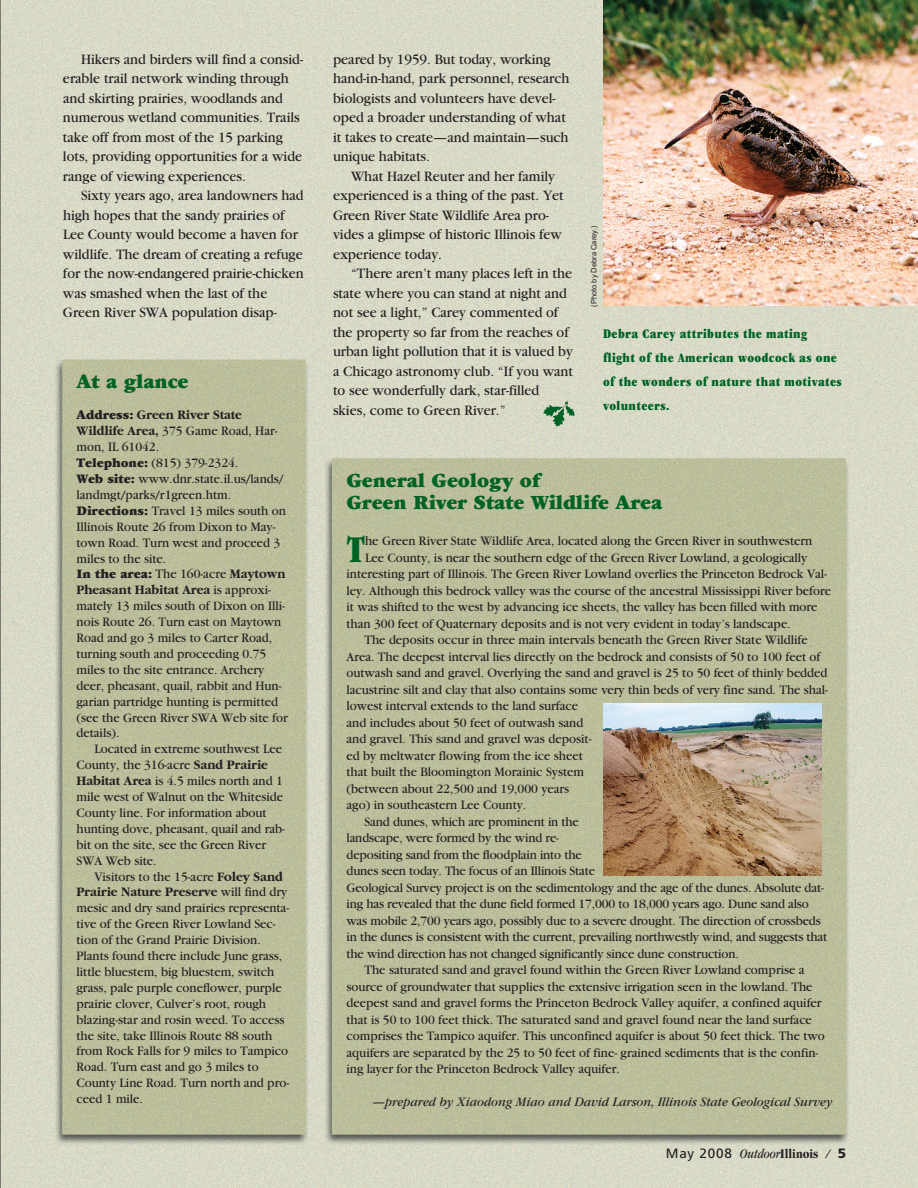
<style>
.page{position:relative;width:918px;height:1188px;background:#fff}
.page>*{position:absolute;margin:0;border:0;box-sizing:border-box;transform-origin:0 0}
.t1{font:ultra-condensed 39.3px "Garamond";color:#006224;scale:.95 1}
.t2{font:900 21px/22.5px "Garamond";color:#006224;scale:.95 1}
.t3{font:15px/19.5px "Garamond";color:#231f20;scale:.95 1}
.t4{font:13.5px/15.9px "Garamond";color:#231f20;scale:.95 1}
.t5{font:ultra-condensed 13.5px/24px "Garamond";letter-spacing:.03em;color:#006224}
.t6{font:italic 13.5px "Garamond";color:#231f20;scale:.95 1}
.t7{font:italic condensed 13.5px "Garamond";color:#231f20}
.t8{font:7.5px "Arial";color:#231f20}
.s1{font-weight:900}
.s2{font-weight:700}
.s3{font-family:"Frutiger";font-style:normal;font-stretch:normal}
.s4{font-weight:700;font-style:normal}
.s5{font-family:"Frutiger";font-weight:900;font-style:normal;font-stretch:normal}
</style>
<div class="page">
<img style="left:1px;top:0;width:917px;height:1188px">
<img style="left:543px;top:401px;width:31px;height:25px">
<img style="left:603px;top:704px;width:219px;height:171px">
<img style="left:603px;top:0;width:315px;height:306px">
<hr style="left:0;top:0;width:1px;height:1188px;background:#231f20">
<p class="t3" style="left:63px;top:51px;width:254px;text-indent:18px">Hikers and birders will find a consid&shy;erable trail network winding through and skirting prairies, woodlands and numerous wetland communities. Trails take off from most of the 15 parking lots, providing opportunities for a wide range of viewing experiences.</p>
<p class="t3" style="left:63px;top:187px;width:255px;text-indent:18px">Sixty years ago, area landowners had high hopes that the sandy prairies of Lee County would become a haven for wildlife. The dream of creating a refuge for the now-endangered prairie-chicken was smashed when the last of the Green River SWA population disap-</p>
<h2 class="t2" style="left:76px;top:372px;width:119px">At a glance</h2>
<p class="t4" style="left:76px;top:408px;width:224px"><span class="s1">Address:</span> <span class="s2">Green River State<br>Wildlife Area,</span> 375 Game Road, Har&shy;mon, IL 61042.<br><span class="s1">Telephone:</span> (815) 379-2324.<br><span class="s1">Web site:</span> www.dnr.state.il.us/lands/ landmgt/parks/r1green.htm.<br><span class="s1">Directions:</span> Travel 13 miles south on<br>Illinois Route 26 from Dixon to May&shy;town Road. Turn west and proceed 3 miles to the site.<br><span class="s1">In the area:</span> The 160-acre <span class="s2">Maytown<br>Pheasant Habitat Area</span> is approxi&shy;mately 13 miles south of Dixon on Illi&shy;nois Route 26. Turn east on Maytown<br>Road and go 3 miles to Carter Road, turning south and proceeding 0.75 miles to the site entrance. Archery deer, pheasant, quail, rabbit and Hun&shy;garian partridge hunting is permitted (see the Green River SWA Web site for details).</p>
<p class="t4" style="left:77px;top:742px;width:221px;text-indent:18px">Located in extreme southwest Lee<br>County, the 316-acre <span class="s2">Sand Prairie<br>Habitat Area</span> is 4.5 miles north and 1 mile west of Walnut on the Whiteside<br>County line. For information about hunting dove, pheasant, quail and rab&shy;bit on the site, see the Green River<br>SWA Web site.</p>
<p class="t4" style="left:77px;top:870px;width:225px;text-indent:18px">Visitors to the 15-acre <span class="s2">Foley Sand Prairie Nature Preserve</span> will find dry mesic and dry sand prairies representa&shy;tive of the Green River Lowland Sec&shy;tion of the Grand Prairie Division.<br>Plants found there include June grass, little bluestem, big bluestem, switch grass, pale purple coneflower, purple prairie clover, Culver’s root, rough blazing-star and rosin weed. To access the site, take Illinois Route 88 south from Rock Falls for 9 miles to Tampico Road. Turn east and go 3 miles to County Line Road. Turn north and pro&shy;ceed 1 mile.</p>
<p class="t3" style="left:333px;top:51px;width:250px">peared by 1959. But today, working hand-in-hand, park personnel, research biologists and volunteers have devel&shy;oped a broader understanding of what it takes to create—and maintain—such unique habitats.</p>
<p class="t3" style="left:333px;top:168px;width:245px;text-indent:18px">What Hazel Reuter and her family experienced is a thing of the past. Yet Green River State Wildlife Area pro&shy;vides a glimpse of historic Illinois few experience today.</p>
<p class="t3" style="left:333px;top:265px;width:254px;text-indent:18px">“There aren’t many places left in the state where you can stand at night and not see a light,” Carey commented of the property so far from the reaches of urban light pollution that it is valued by a Chicago astronomy club. “If you want to see wonderfully dark, star-filled skies, come to Green River.”</p>
<p class="t8" style="left:591px;top:307px;width:83px;rotate:-90deg">(Photo by Debra Carey.)</p>
<p class="t5" style="left:603px;top:323px;width:240px">Debra Carey attributes the mating flight of the American woodcock as one of the wonders of nature that motivates volunteers.</p>
<h2 class="t2" style="left:346px;top:471px;width:334px">General Geology of<br>Green River State Wildlife Area</h2>
<h1 class="t1" style="left:346px;top:534px;width:21px">T</h1>
<p class="t4" style="left:365px;top:534px;width:472px">he Green River State Wildlife Area, located along the Green River in southwestern</p>
<p class="t4" style="left:365px;top:551px;width:467px">Lee County, is near the southern edge of the Green River Lowland, a geologically</p>
<p class="t4" style="left:347px;top:567px;width:507px">interesting part of Illinois. The Green River Lowland overlies the Princeton Bedrock Val-</p>
<p class="t4" style="left:347px;top:584px;width:512px">ley. Although this bedrock valley was the course of the ancestral Mississippi River before</p>
<p class="t4" style="left:347px;top:600px;width:497px">it was shifted to the west by advancing ice sheets, the valley has been filled with more</p>
<p class="t4" style="left:347px;top:617px;width:469px">than 300 feet of Quaternary deposits and is not very evident in today’s landscape.</p>
<p class="t4" style="left:365px;top:633px;width:468px">The deposits occur in three main intervals beneath the Green River State Wildlife</p>
<p class="t4" style="left:347px;top:650px;width:500px">Area. The deepest interval lies directly on the bedrock and consists of 50 to 100 feet of</p>
<p class="t4" style="left:347px;top:666px;width:508px">outwash sand and gravel. Overlying the sand and gravel is 25 to 50 feet of thinly bedded</p>
<p class="t4" style="left:347px;top:683px;width:508px">lacustrine silt and clay that also contains some very thin beds of very fine sand. The shal-</p>
<p class="t4" style="left:347px;top:699px;width:245px">lowest interval extends to the land surface</p>
<p class="t4" style="left:347px;top:716px;width:251px">and includes about 50 feet of outwash sand</p>
<p class="t4" style="left:347px;top:732px;width:259px">and gravel. This sand and gravel was deposit-</p>
<p class="t4" style="left:347px;top:749px;width:250px">ed by meltwater flowing from the ice sheet</p>
<p class="t4" style="left:347px;top:765px;width:252px">that built the Bloomington Morainic System</p>
<p class="t4" style="left:346px;top:782px;width:236px">(between about 22,500 and 19,000 years</p>
<p class="t4" style="left:347px;top:798px;width:191px">ago) in southeastern Lee County.</p>
<p class="t4" style="left:365px;top:815px;width:227px">Sand dunes, which are prominent in the</p>
<p class="t4" style="left:346px;top:831px;width:225px">landscape, were formed by the wind re-</p>
<p class="t4" style="left:347px;top:848px;width:249px">depositing sand from the floodplain into the</p>
<p class="t4" style="left:347px;top:864px;width:263px">dunes seen today. The focus of an Illinois State</p>
<p class="t4" style="left:347px;top:881px;width:504px">Geological Survey project is on the sedimentology and the age of the dunes. Absolute dat-</p>
<p class="t4" style="left:347px;top:897px;width:488px">ing has revealed that the dune field formed 17,000 to 18,000 years ago. Dune sand also</p>
<p class="t4" style="left:347px;top:914px;width:501px">was mobile 2,700 years ago, possibly due to a severe drought. The direction of crossbeds</p>
<p class="t4" style="left:347px;top:930px;width:508px">in the dunes is consistent with the current, prevailing northwestly wind, and suggests that</p>
<p class="t4" style="left:347px;top:947px;width:414px">the wind direction has not changed significantly since dune construction.</p>
<p class="t4" style="left:364px;top:963px;width:465px">The saturated sand and gravel found within the Green River Lowland comprise a</p>
<p class="t4" style="left:347px;top:980px;width:492px">source of groundwater that supplies the extensive irrigation seen in the lowland. The</p>
<p class="t4" style="left:347px;top:996px;width:502px">deepest sand and gravel forms the Princeton Bedrock Valley aquifer, a confined aquifer</p>
<p class="t4" style="left:346px;top:1013px;width:491px">that is 50 to 100 feet thick. The saturated sand and gravel found near the land surface</p>
<p class="t4" style="left:346px;top:1029px;width:505px">comprises the Tampico aquifer. This unconfined aquifer is about 50 feet thick. The two</p>
<p class="t4" style="left:347px;top:1046px;width:498px">aquifers are separated by the 25 to 50 feet of fine- grained sediments that is the confin-</p>
<p class="t4" style="left:346px;top:1062px;width:289px">ing layer for the Princeton Bedrock Valley aquifer.</p>
<p class="t6" style="left:372px;top:1097px;width:486px">—prepared by Xiaodong Miao and David Larson, Illinois State Geological Survey</p>
<p class="t7" style="left:666px;top:1148px;width:182px"><span class="s3">May 2008</span> Outdoor<span class="s4">Illinois</span> / <span class="s5">5</span></p>
</div>
